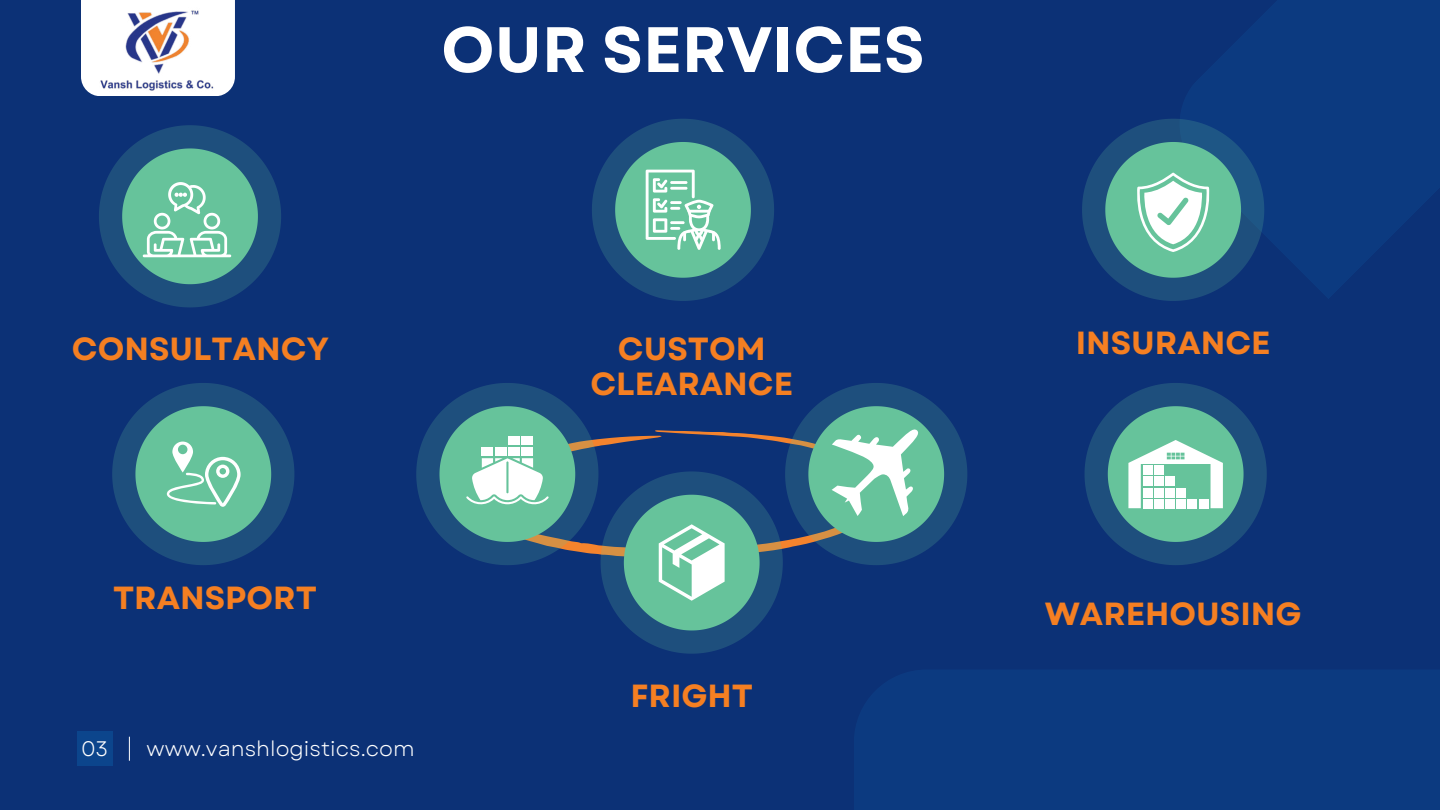
<style>
.page{position:relative;width:1440px;height:810px;background:#0c3176}
.page>*{position:absolute;margin:0;border:0;box-sizing:border-box;transform-origin:0 0}
.t1{font:700 64px "Garet";color:#fff}
.t2{font:700 32px "Garet";color:#f57f22}
.t3{font:21px "Garet";color:#fff}
</style>
<div class="page">
<div style="left:854px;top:670px;width:586px;height:140px;background:#0c3a80"></div>
<svg style="left:129px;top:737px;width:1px;height:24px"></svg>
<div style="left:81px;top:0;width:154px;height:96px;background:#fff"></div>
<img style="left:99px;top:4px;width:116px;height:92px">
<svg style="left:112px;top:383px;width:182px;height:182px"></svg>
<svg style="left:99px;top:125px;width:182px;height:182px"></svg>
<svg style="left:416px;top:383px;width:551px;height:271px"></svg>
<svg style="left:1082px;top:119px;width:182px;height:182px"></svg>
<svg style="left:592px;top:119px;width:182px;height:182px"></svg>
<div style="left:77px;top:731px;width:35px;height:35px;background:#0c458c"></div>
<svg style="left:1085px;top:383px;width:182px;height:182px"></svg>
<div style="left:1143px;top:466px;width:9px;height:9px;background:#fff"></div>
<div style="left:1154px;top:466px;width:9px;height:9px;background:#fff"></div>
<div style="left:1143px;top:477px;width:9px;height:9px;background:#fff"></div>
<div style="left:1154px;top:477px;width:9px;height:9px;background:#fff"></div>
<div style="left:1165px;top:477px;width:10px;height:9px;background:#fff"></div>
<div style="left:1143px;top:488px;width:9px;height:9px;background:#fff"></div>
<div style="left:1154px;top:488px;width:9px;height:9px;background:#fff"></div>
<div style="left:1165px;top:488px;width:10px;height:9px;background:#fff"></div>
<div style="left:1177px;top:488px;width:9px;height:9px;background:#fff"></div>
<div style="left:1143px;top:499px;width:9px;height:9px;background:#fff"></div>
<div style="left:1154px;top:499px;width:9px;height:9px;background:#fff"></div>
<div style="left:1165px;top:499px;width:10px;height:9px;background:#fff"></div>
<div style="left:1177px;top:499px;width:9px;height:9px;background:#fff"></div>
<div style="left:1188px;top:499px;width:9px;height:9px;background:#fff"></div>
<div style="left:1199px;top:499px;width:9px;height:9px;background:#fff"></div>
<h1 class="t1" style="left:441px;top:10px;width:485px">OUR SERVICES</h1>
<p class="t2" style="left:72px;top:329px;width:258px">CONSULTANCY</p>
<p class="t2" style="left:113px;top:578px;width:205px">TRANSPORT</p>
<p class="t3" style="left:81px;top:736px;width:29px">03</p>
<p class="t3" style="left:147px;top:736px;width:270px">www.vanshlogistics.com</p>
<p class="t2" style="left:618px;top:329px;width:149px">CUSTOM</p>
<p class="t2" style="left:1076px;top:323px;width:196px">INSURANCE</p>
<p class="t2" style="left:590px;top:364px;width:204px">CLEARANCE</p>
<p class="t2" style="left:630px;top:676px;width:124px">FRIGHT</p>
<p class="t2" style="left:1045px;top:594px;width:258px">WAREHOUSING</p>
</div>
